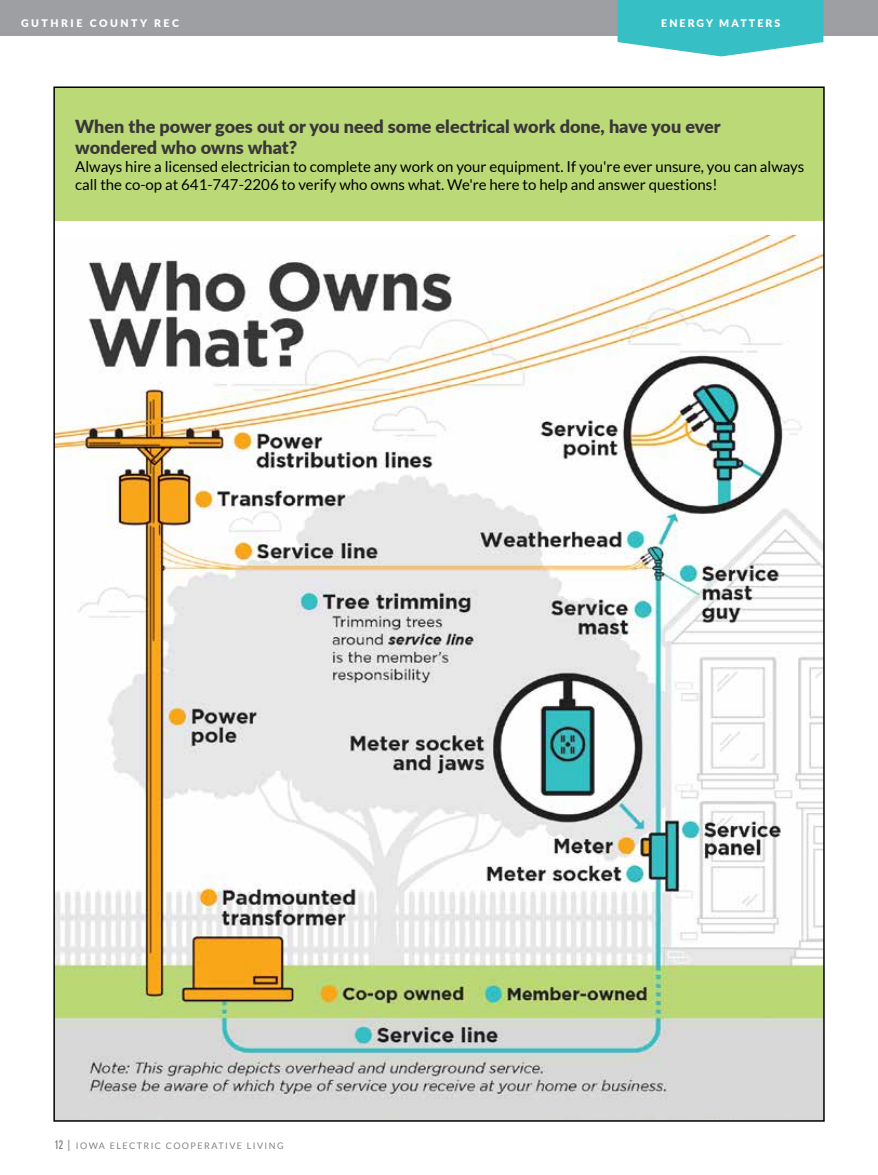
<style>
.page{position:relative;width:878px;height:1175px;background:#fff}
.page>*{position:absolute;margin:0;border:0;box-sizing:border-box;transform-origin:0 0}
.t1{font:900 18px/21px "Lato";color:#383838}
.t2{font:15px/18px "Lato";color:#000}
.t3{font:900 10.5px "Lato";letter-spacing:.225em;color:#fff}
.t4{font:900 10.5px "Lato";letter-spacing:.2em;color:#fff}
.t5{font:9px "Lato";letter-spacing:.16em;color:#808285}
.s1{font-family:"Univers";font-stretch:ultra-condensed;font-size:12px}
.s2{font-size:12px}
</style>
<div class="page">
<div style="left:54px;top:87px;width:770px;height:134px;background:#bcd978"></div>
<div style="left:0;top:0;width:878px;height:35px;background:#9d9fa2"></div>
<svg style="left:617px;top:0;width:206px;height:56px"></svg>
<img style="left:56px;top:235px;width:765px;height:883px">
<p class="t3" style="left:21px;top:15px;width:159px">GUTHRIE COUNTY REC</p>
<p class="t4" style="left:661px;top:15px;width:120px">ENERGY MATTERS</p>
<p class="t1" style="left:75px;top:115px;width:647px">When the power goes out or you need some electrical work done, have you ever wondered who owns what?</p>
<p class="t2" style="left:75px;top:157px;width:730px">Always hire a licensed electrician to complete any work on your equipment. If you're ever unsure, you can always call the co-op at 641-747-2206 to verify who owns what. We're here to help and answer questions!</p>
<p class="t5" style="left:55px;top:1141px;width:231px"><span class="s1">12</span> <span class="s2">|</span> IOWA ELECTRIC COOPERATIVE LIVING</p>
</div>
